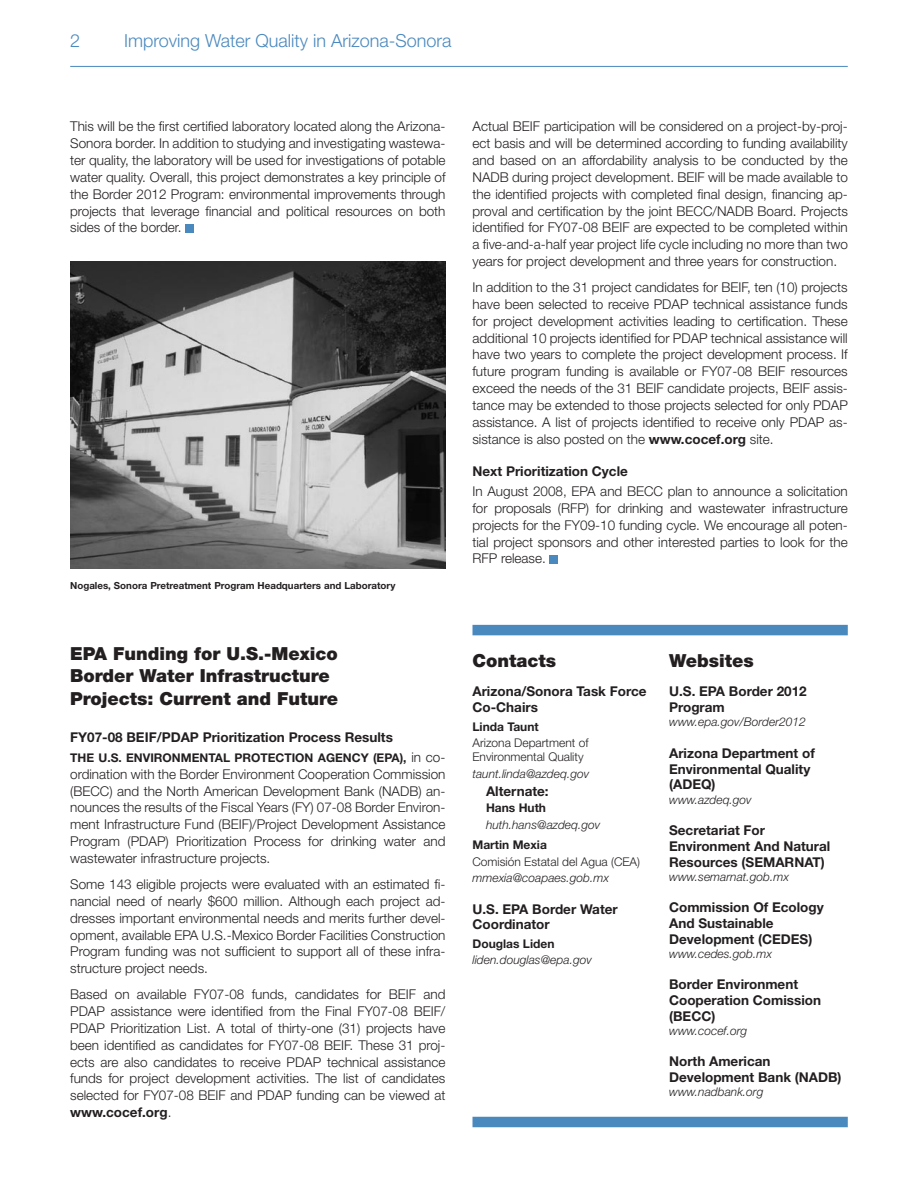
<style>
.page{position:relative;width:918px;height:1188px;background:#fff}
.page>*{position:absolute;margin:0;border:0;box-sizing:border-box;transform-origin:0 0}
.Big_Head{font:900 18px/22.5px "Helvetica Neue";color:#231f20}
.Page_Header_Left{font:300 18px "Helvetica Neue LT Std";color:#4a89be}
.Main_Copy{font:300 13.5px/16.8px "Helvetica Neue LT Std";color:#231f20;text-align:justify}
.Contact_Dept{font:700 13.5px/15.8px "Helvetica Neue LT Std";color:#231f20}
.Small_Head{font:700 13.5px "Helvetica Neue LT Std";color:#231f20}
.contact_email_url{font:italic 300 12px "Helvetica Neue";color:#231f20}
.Contact_body{font:300 12px/14.2px "Helvetica Neue LT Std";color:#231f20}
.Main_Copy-2{font:700 12px "Helvetica Neue LT Std";color:#231f20}
.Contact_Name{font:700 12px "Helvetica Neue LT Std";color:#231f20}
.Caption_2{font:700 9.75px "Helvetica Neue LT Std";color:#231f20}
.s1{font-weight:300;font-size:13.5px}
.s2{font-weight:700}
</style>
<div class="page">
<div style="left:185px;top:224px;width:9px;height:8px;background:#4a89be"></div>
<div style="left:550px;top:555px;width:8px;height:8px;background:#4a89be"></div>
<hr style="left:70px;top:66px;width:778px;height:1px;background:#4a89be">
<div style="left:472px;top:625px;width:376px;height:10px;background:#4a89be"></div>
<div style="left:472px;top:1117px;width:376px;height:10px;background:#4a89be"></div>
<img style="left:70px;top:261px;width:376px;height:308px">
<p class="Page_Header_Left" style="left:70px;top:29px;width:12px">2</p>
<p class="Page_Header_Left" style="left:124px;top:29px;width:329px">Improving Water Quality in Arizona-Sonora</p>
<p class="Main_Copy" style="left:70px;top:118px;width:377px">This will be the first certified laboratory located along the Arizona-Sonora border. In addition to studying and investigating wastewa&shy;ter quality, the laboratory will be used for investigations of potable water quality. Overall, this project demonstrates a key principle of the Border 2012 Program: environmental improvements through projects that leverage financial and political resources on both sides of the border.</p>
<p class="Caption_2" style="left:70px;top:580px;width:327px">Nogales, Sonora Pretreatment Program Headquarters and Laboratory</p>
<p class="Big_Head" style="left:70px;top:642px;width:270px">EPA Funding for U.S.-Mexico<br>Border Water Infrastructure<br>Projects: Current and Future</p>
<p class="Small_Head" style="left:70px;top:729px;width:324px">FY07-08 BEIF/PDAP Prioritization Process Results</p>
<p class="Main_Copy-2" style="left:70px;top:750px;width:377px">The U.S. Environmental Protection Agency (EPA), <span class="s1">in co-</span></p>
<p class="Main_Copy" style="left:70px;top:765px;width:377px">ordination with the Border Environment Cooperation Commission (BECC) and the North American Development Bank (NADB) an&shy;nounces the results of the Fiscal Years (FY) 07-08 Border Environ&shy;ment Infrastructure Fund (BEIF)/Project Development Assistance Program (PDAP) Prioritization Process for drinking water and wastewater infrastructure projects.</p>
<p class="Main_Copy" style="left:70px;top:875px;width:377px">Some 143 eligible projects were evaluated with an estimated fi&shy;nancial need of nearly $600 million. Although each project ad&shy;dresses important environmental needs and merits further devel&shy;opment, available EPA U.S.-Mexico Border Facilities Construction Program funding was not sufficient to support all of these infra&shy;structure project needs.</p>
<p class="Main_Copy" style="left:70px;top:986px;width:377px">Based on available FY07-08 funds, candidates for BEIF and PDAP assistance were identified from the Final FY07-08 BEIF/ PDAP Prioritization List. A total of thirty-one (31) projects have been identified as candidates for FY07-08 BEIF. These 31 proj&shy;ects are also candidates to receive PDAP technical assistance funds for project development activities. The list of candidates selected for FY07-08 BEIF and PDAP funding can be viewed at <span class="s2">www.cocef.org</span>.</p>
<p class="Main_Copy" style="left:472px;top:118px;width:377px">Actual BEIF participation will be considered on a project-by-proj&shy;ect basis and will be determined according to funding availability and based on an affordability analysis to be conducted by the NADB during project development. BEIF will be made available to the identified projects with completed final design, financing ap&shy;proval and certification by the joint BECC/NADB Board. Projects identified for FY07-08 BEIF are expected to be completed within a five-and-a-half year project life cycle including no more than two years for project development and three years for construction.</p>
<p class="Main_Copy" style="left:472px;top:278px;width:377px">In addition to the 31 project candidates for BEIF, ten (10) projects have been selected to receive PDAP technical assistance funds for project development activities leading to certification. These additional 10 projects identified for PDAP technical assistance will have two years to complete the project development process. If future program funding is available or FY07-08 BEIF resources exceed the needs of the 31 BEIF candidate projects, BEIF assis&shy;tance may be extended to those projects selected for only PDAP assistance. A list of projects identified to receive only PDAP as&shy;sistance is also posted on the <span class="s2">www.cocef.org</span> site.</p>
<p class="Small_Head" style="left:472px;top:463px;width:157px">Next Prioritization Cycle</p>
<p class="Main_Copy" style="left:472px;top:482px;width:377px">In August 2008, EPA and BECC plan to announce a solicitation for proposals (RFP) for drinking and wastewater infrastructure projects for the FY09-10 funding cycle. We encourage all poten&shy;tial project sponsors and other interested parties to look for the RFP release.</p>
<p class="Big_Head" style="left:472px;top:649px;width:85px">Contacts</p>
<p class="Contact_Dept" style="left:472px;top:683px;width:176px">Arizona/Sonora Task Force<br>Co-Chairs</p>
<p class="Contact_Name" style="left:472px;top:719px;width:68px">Linda Taunt</p>
<p class="Contact_body" style="left:472px;top:736px;width:118px">Arizona Department of<br>Environmental Quality</p>
<p class="contact_email_url" style="left:472px;top:766px;width:118px">taunt.linda@azdeq.gov</p>
<p class="Contact_Dept" style="left:486px;top:783px;width:64px">Alternate:</p>
<p class="Contact_Name" style="left:486px;top:800px;width:62px">Hans Huth</p>
<p class="contact_email_url" style="left:486px;top:817px;width:116px">huth.hans@azdeq.gov</p>
<p class="Contact_Name" style="left:472px;top:838px;width:76px">Martin Mexia</p>
<p class="Contact_body" style="left:472px;top:854px;width:169px">Comisión Estatal del Agua (CEA)</p>
<p class="contact_email_url" style="left:472px;top:871px;width:138px">mmexia@coapaes.gob.mx</p>
<p class="Contact_Dept" style="left:472px;top:901px;width:147px">U.S. EPA Border Water<br>Coordinator</p>
<p class="Contact_Name" style="left:472px;top:936px;width:83px">Douglas Liden</p>
<p class="contact_email_url" style="left:472px;top:953px;width:121px">liden.douglas@epa.gov</p>
<p class="Big_Head" style="left:669px;top:649px;width:86px">Websites</p>
<p class="Contact_Dept" style="left:669px;top:683px;width:40px">U.S. Epa</p>
<p class="Contact_Dept" style="left:729px;top:683px;width:79px">Border 2012</p>
<p class="Contact_Dept" style="left:669px;top:699px;width:57px">Program</p>
<p class="contact_email_url" style="left:669px;top:715px;width:138px">www.epa.gov/Border2012</p>
<p class="Contact_Dept" style="left:669px;top:745px;width:147px">Arizona Department of<br>Environmental Quality (ADEQ)</p>
<p class="contact_email_url" style="left:669px;top:792px;width:84px">www.azdeq.gov</p>
<p class="Contact_Dept" style="left:669px;top:822px;width:163px">Secretariat For<br>Environment And Natural<br>Resources (SEMARNAT)</p>
<p class="contact_email_url" style="left:669px;top:869px;width:121px">www.semarnat.gob.mx</p>
<p class="Contact_Dept" style="left:669px;top:899px;width:156px">Commission Of Ecology<br>And Sustainable<br>Development (CE DES)</p>
<p class="contact_email_url" style="left:669px;top:946px;width:104px">www.cedes.gob.mx</p>
<p class="Contact_Dept" style="left:669px;top:976px;width:153px">Border Environment<br>Cooperation Comission (BECC</p>
<p class="Contact_Dept" style="left:711px;top:1008px;width:5px">)</p>
<p class="contact_email_url" style="left:669px;top:1024px;width:80px">www.cocef.org</p>
<p class="Contact_Dept" style="left:669px;top:1053px;width:174px">North American<br>Development Bank (NADB)</p>
<p class="contact_email_url" style="left:669px;top:1085px;width:96px">www.nadbank.org</p>
</div>
